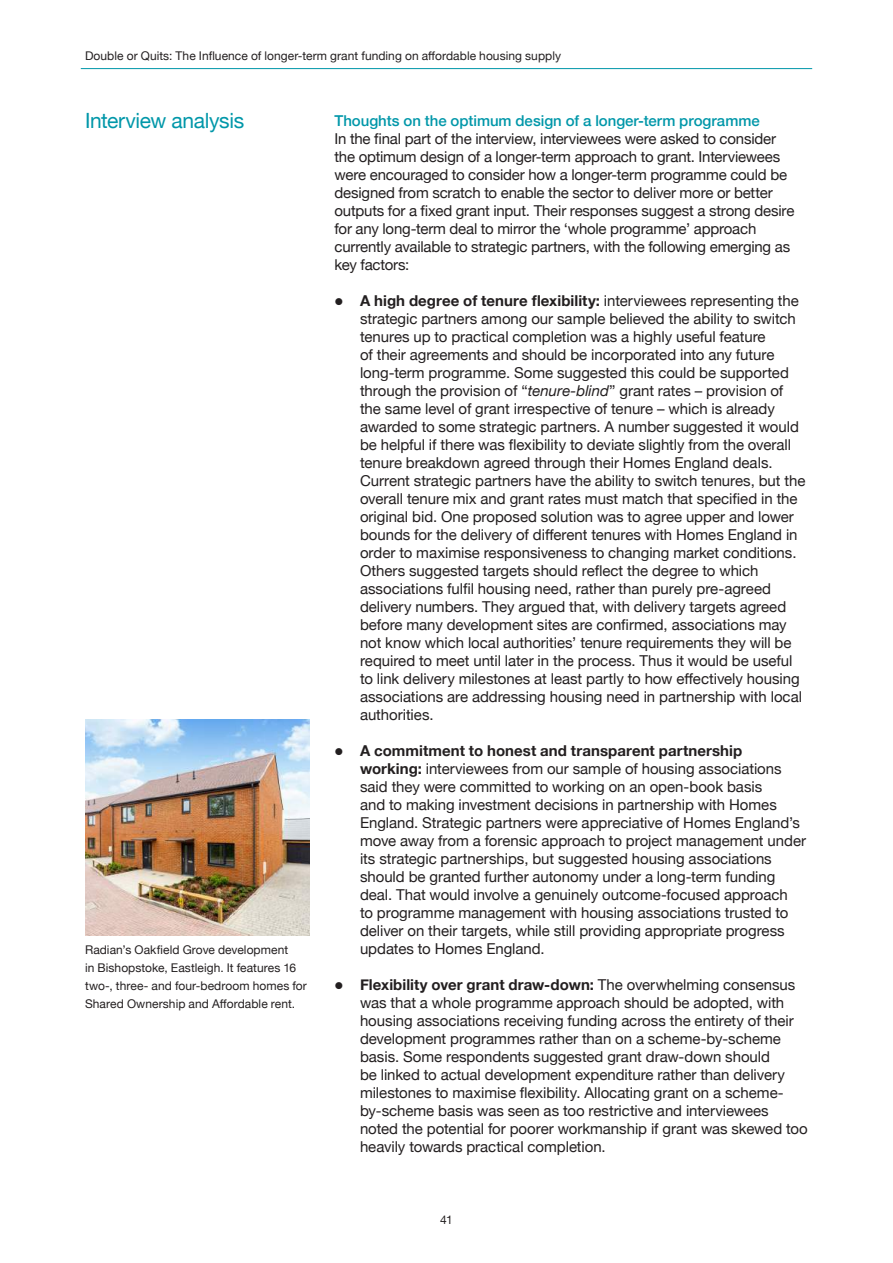
<style>
.page{position:relative;width:893px;height:1263px;background:#fff}
.page>*{position:absolute;margin:0;border:0;box-sizing:border-box;transform-origin:0 0}
.t1{font:21px "Helvetica Neue";letter-spacing:-.02em;color:#0097a9}
.t2{font:15px/18px "Helvetica Neue";letter-spacing:-.005em;color:#231f20}
.t3{font:500 15px "Helvetica Neue";color:#0097a9}
.t4{font:12px/18px "Helvetica Neue";letter-spacing:.005em;color:#231f20}
.s1{font-weight:700}
.s2{font-style:italic}
</style>
<div class="page">
<hr style="left:81px;top:68px;width:731px;height:1px;background:#0097a9">
<img style="left:85px;top:720px;width:224px;height:216px">
<p class="t4" style="left:85px;top:47px;width:477px">Double or Quits: The Influence of longer-term grant funding on affordable housing supply</p>
<h1 class="t1" style="left:85px;top:105px;width:161px">Interview analysis</h1>
<p class="t4" style="left:85px;top:941px;width:223px">Radian’s Oakfield Grove development<br>in Bishopstoke, Eastleigh. It features 16 two-, three- and four-bedroom homes for Shared Ownership and Affordable rent.</p>
<p class="t3" style="left:334px;top:109px;width:427px">Thoughts on the optimum design of a longer-term programme</p>
<p class="t2" style="left:334px;top:131px;width:461px">In the final part of the interview, interviewees were asked to consider the optimum design of a longer-term approach to grant. Interviewees were encouraged to consider how a longer-term programme could be designed from scratch to enable the sector to deliver more or better outputs for a fixed grant input. Their responses suggest a strong desire for any long-term deal to mirror the ‘whole programme’ approach currently available to strategic partners, with the following emerging as key factors:</p>
<p class="t2" style="left:360px;top:293px;width:447px"><span class="s1">A high degree of tenure flexibility:</span> interviewees representing the strategic partners among our sample believed the ability to switch tenures up to practical completion was a highly useful feature<br>of their agreements and should be incorporated into any future long-term programme. Some suggested this could be supported through the provision of “<span class="s2">tenure-blind</span>” grant rates – provision of the same level of grant irrespective of tenure – which is already awarded to some strategic partners. A number suggested it would be helpful if there was flexibility to deviate slightly from the overall tenure breakdown agreed through their Homes England deals.<br>Current strategic partners have the ability to switch tenures, but the overall tenure mix and grant rates must match that specified in the original bid. One proposed solution was to agree upper and lower bounds for the delivery of different tenures with Homes England in order to maximise responsiveness to changing market conditions.<br>Others suggested targets should reflect the degree to which associations fulfil housing need, rather than purely pre-agreed delivery numbers. They argued that, with delivery targets agreed before many development sites are confirmed, associations may not know which local authorities’ tenure requirements they will be required to meet until later in the process. Thus it would be useful to link delivery milestones at least partly to how effectively housing associations are addressing housing need in partnership with local authorities.</p>
<p class="t2" style="left:360px;top:743px;width:448px"><span class="s1">A commitment to honest and transparent partnership working:</span> interviewees from our sample of housing associations said they were committed to working on an open-book basis<br>and to making investment decisions in partnership with Homes England. Strategic partners were appreciative of Homes England’s move away from a forensic approach to project management under its strategic partnerships, but suggested housing associations should be granted further autonomy under a long-term funding deal. That would involve a genuinely outcome-focused approach<br>to programme management with housing associations trusted to deliver on their targets, while still providing appropriate progress updates to Homes England.</p>
<p class="t2" style="left:360px;top:977px;width:449px"><span class="s1">Flexibility over grant draw-down:</span> The overwhelming consensus was that a whole programme approach should be adopted, with housing associations receiving funding across the entirety of their development programmes rather than on a scheme-by-scheme basis. Some respondents suggested grant draw-down should<br>be linked to actual development expenditure rather than delivery milestones to maximise flexibility. Allocating grant on a scheme&shy;by-scheme basis was seen as too restrictive and interviewees noted the potential for poorer workmanship if grant was skewed too heavily towards practical completion.</p>
<p class="t4" style="left:440px;top:1211px;width:14px">41</p>
</div>
